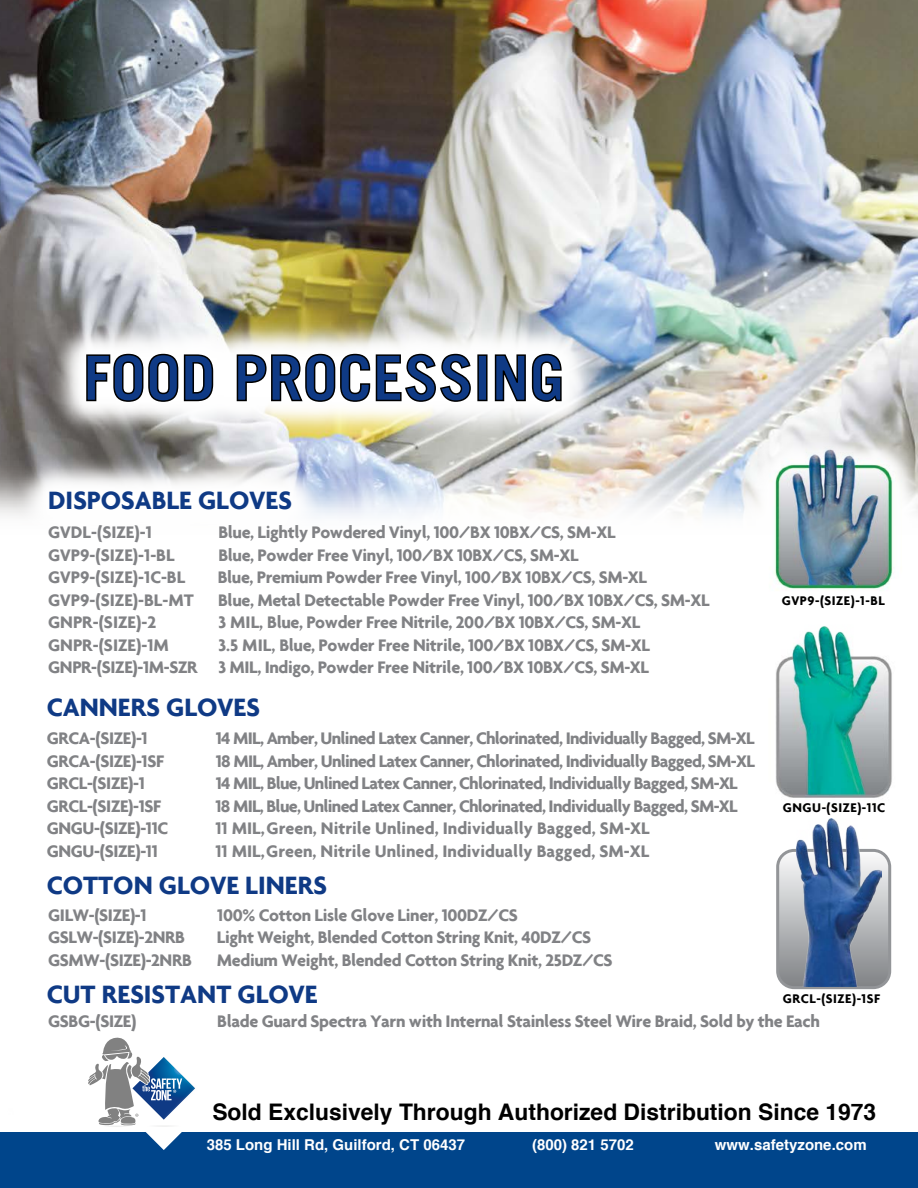
<style>
.page{position:relative;width:918px;height:1188px;background:#fff}
.page>*{position:absolute;margin:0;border:0;box-sizing:border-box;transform-origin:0 0}
.t1{font:700 27px "Agenda";color:#0f3a85}
.t2{font:700 22.8px "Helvetica";color:#000}
.t3{font:700 18px/22.5px "Agenda";letter-spacing:-.02em;color:#818285;text-align:right}
.t4{font:700 18px "Agenda";letter-spacing:-.04em;color:#818285}
.t5{font:700 18px "Agenda";color:#818285}
.t6{font:700 15px "Helvetica";color:#fff}
.t7{font:700 13.5px "Agenda";letter-spacing:.04em;color:#000}
</style>
<div class="page">
<img style="left:0;top:0;width:918px;height:990px">
<img style="left:0;top:450px;width:918px;height:522px">
<img style="left:734px;top:423px;width:184px;height:191px">
<img style="left:43px;top:312px;width:561px;height:133px">
<img style="left:64px;top:331px;width:520px;height:94px">
<svg style="left:85px;top:353px;width:129px;height:50px"></svg>
<svg style="left:236px;top:353px;width:236px;height:50px"></svg>
<div style="left:478px;top:355px;width:9px;height:45px;background:#0f3a85"></div>
<div style="left:477px;top:354px;width:11px;height:47px;border:2px solid #000"></div>
<svg style="left:494px;top:353px;width:68px;height:50px"></svg>
<img style="left:7px;top:450px;width:325px;height:102px">
<img style="left:26px;top:465px;width:288px;height:73px">
<img style="left:733px;top:614px;width:185px;height:226px">
<svg style="left:776px;top:849px;width:115px;height:140px;background:#b4b6b9"></svg>
<img style="left:797px;top:819px;width:84px;height:167px">
<div style="left:0;top:1132px;width:918px;height:56px;background:#00458b"></div>
<svg style="left:88px;top:1037px;width:107px;height:113px"></svg>
<h1 class="t1" style="left:48px;top:484px;width:245px">DISPOSABLE GLOVES</h1>
<p class="t5" style="left:48px;top:521px;width:105px">GVDL-(SIZE)-1</p>
<p class="t3" style="left:218px;top:520px;width:399px">Blue, Lightly Powdered Vinyl, 100/BX 10BX/CS, SM-XL</p>
<p class="t5" style="left:48px;top:544px;width:128px">GVP9-(SIZE)-1-BL</p>
<p class="t3" style="left:218px;top:543px;width:362px">Blue, Powder Free Vinyl, 100/BX 10BX/CS, SM-XL</p>
<p class="t5" style="left:48px;top:566px;width:139px">GVP9-(SIZE)-1C-BL</p>
<p class="t3" style="left:218px;top:566px;width:431px">Blue, Premium Powder Free Vinyl, 100/BX 10BX/CS, SM-XL</p>
<p class="t5" style="left:48px;top:589px;width:147px">GVP9-(SIZE)-BL-MT</p>
<p class="t3" style="left:218px;top:588px;width:493px">Blue, Metal Detectable Powder Free Vinyl, 100/BX 10BX/CS, SM-XL</p>
<p class="t5" style="left:48px;top:611px;width:109px">GNPR-(SIZE)-2</p>
<p class="t3" style="left:218px;top:611px;width:423px">3 MIL, Blue, Powder Free Nitrile, 200/BX 10BX/CS, SM-XL</p>
<p class="t5" style="left:48px;top:634px;width:122px">GNPR-(SIZE)-1M</p>
<p class="t3" style="left:48px;top:633px;width:603px">3.5 MIL, Blue, Powder Free Nitrile, 100/BX 10BX/CS, SM-XL<br>GNPR-(SIZE)-1M-SZR 3 MIL, Indigo, Powder Free Nitrile, 100/BX 10BX/CS, SM-XL</p>
<h1 class="t1" style="left:47px;top:690px;width:215px">CANNERS GLOVES</h1>
<p class="t3" style="left:47px;top:727px;width:103px">GRCA-(SIZE)-1</p>
<p class="t4" style="left:216px;top:727px;width:540px">14 MIL, Amber, Unlined Latex Canner, Chlorinated, Individually Bagged, SM-XL</p>
<p class="t3" style="left:47px;top:749px;width:119px">GRCA-(SIZE)-1SF</p>
<p class="t4" style="left:216px;top:750px;width:541px">18 MIL, Amber, Unlined Latex Canner, Chlorinated, Individually Bagged, SM-XL</p>
<p class="t3" style="left:47px;top:772px;width:100px">GRCL-(SIZE)-1</p>
<p class="t4" style="left:216px;top:772px;width:524px">14 MIL, Blue, Unlined Latex Canner, Chlorinated, Individually Bagged, SM-XL</p>
<p class="t3" style="left:47px;top:794px;width:116px">GRCL-(SIZE)-1SF</p>
<p class="t4" style="left:215px;top:795px;width:524px">18 MIL, Blue, Unlined Latex Canner, Chlorinated, Individually Bagged, SM-XL</p>
<p class="t3" style="left:47px;top:817px;width:123px">GNGU-(SIZE)-11C</p>
<p class="t5" style="left:215px;top:817px;width:436px">11 MIL,Green, Nitrile Unlined, Individually Bagged, SM-XL</p>
<p class="t3" style="left:47px;top:839px;width:113px">GNGU-(SIZE)-11</p>
<p class="t5" style="left:215px;top:840px;width:435px">11 MIL,Green, Nitrile Unlined, Individually Bagged, SM-XL</p>
<h1 class="t1" style="left:47px;top:869px;width:282px">COTTON GLOVE LINERS</h1>
<p class="t3" style="left:48px;top:903px;width:100px">GILW-(SIZE)-1</p>
<p class="t3" style="left:217px;top:903px;width:302px">100% Cotton Lisle Glove Liner, 100DZ/CS</p>
<p class="t3" style="left:48px;top:926px;width:138px">GSLW-(SIZE)-2NRB</p>
<p class="t3" style="left:217px;top:926px;width:376px">Light Weight, Blended Cotton String Knit, 40DZ/CS</p>
<p class="t3" style="left:48px;top:948px;width:145px">GSMW-(SIZE)-2NRB</p>
<p class="t3" style="left:217px;top:948px;width:397px">Medium Weight, Blended Cotton String Knit, 25DZ/CS</p>
<h1 class="t1" style="left:47px;top:977px;width:273px">CUT RESISTANT GLOVE</h1>
<p class="t7" style="left:782px;top:592px;width:104px">GVP9-(SIZE)-1-BL</p>
<p class="t7" style="left:783px;top:799px;width:104px">GNGU-(SIZE)-11C</p>
<p class="t7" style="left:783px;top:991px;width:99px">GRCL-(SIZE)-1SF</p>
<p class="t3" style="left:48px;top:1010px;width:90px">GSBG-(SIZE)</p>
<p class="t3" style="left:217px;top:1010px;width:604px">Blade Guard Spectra Yarn with Internal Stainless Steel Wire Braid, Sold by the Each</p>
<p class="t2" style="left:212px;top:1094px;width:665px">Sold Exclusively Through Authorized Distribution Since 1973</p>
<p class="t6" style="left:207px;top:1133px;width:260px">385 Long Hill Rd, Guilford, CT 06437</p>
<p class="t6" style="left:532px;top:1133px;width:103px">(800) 821 5702</p>
<p class="t6" style="left:715px;top:1133px;width:153px">www.safetyzone.com</p>
</div>
